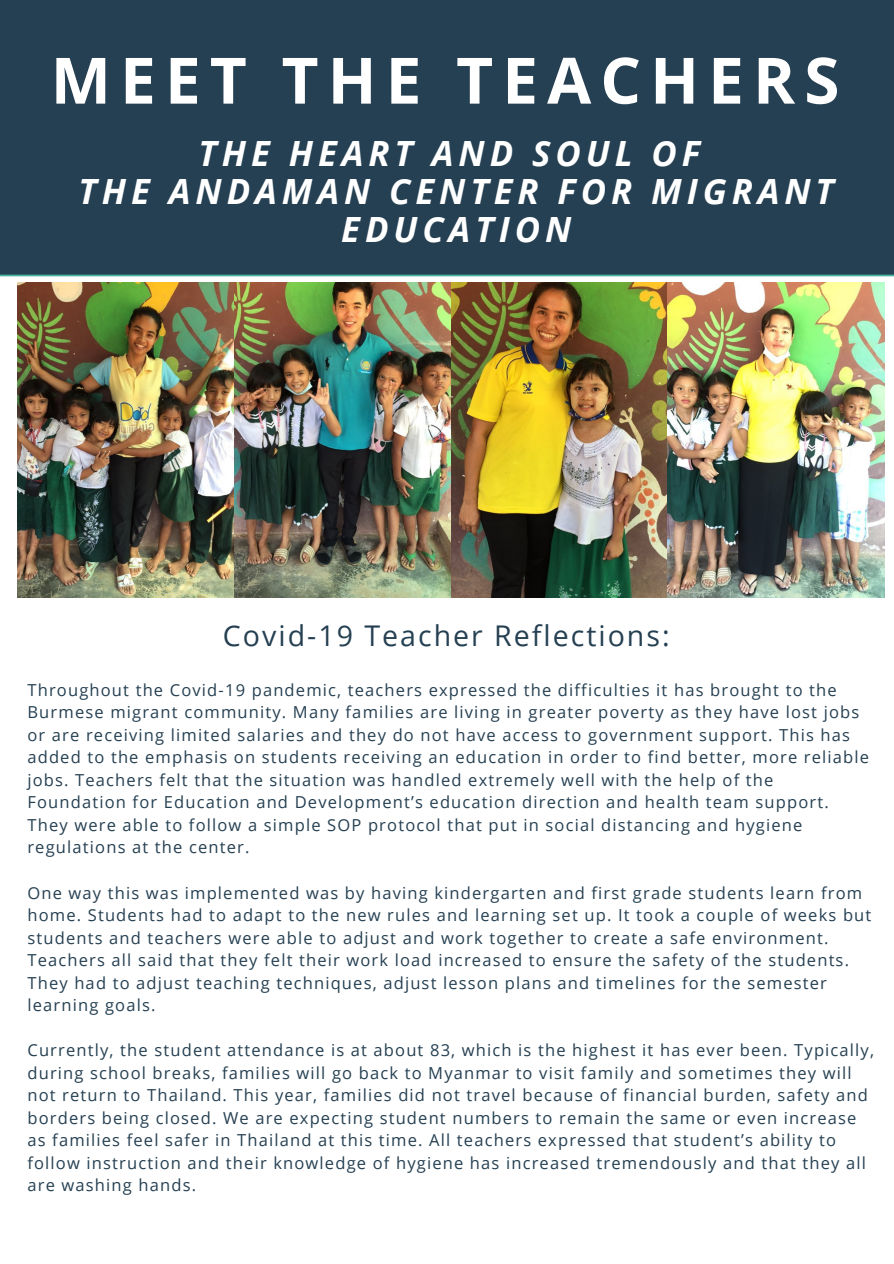
<style>
.page{position:relative;width:894px;height:1264px;background:#fff}
.page>*{position:absolute;margin:0;border:0;box-sizing:border-box;transform-origin:0 0}
.t1{font:700 63.9px "Open Sans";letter-spacing:.14em;color:#fff}
.t2{font:italic 700 34.8px/38.2px "Open Sans";letter-spacing:.14em;color:#fff;text-align:center}
.t3{font:28.5px "Open Sans";letter-spacing:.07em;color:#254052}
.t4{font:16.5px/22.5px "Open Sans";letter-spacing:.07em;color:#254052}
</style>
<div class="page">
<div style="left:0;top:0;width:893px;height:276px;background:#254052"></div>
<svg style="left:0;top:275px;width:893px;height:1px"></svg>
<img style="left:17px;top:282px;width:866px;height:315px">
<p class="t1" style="left:51px;top:35px;width:790px">MEET THE TEACHERS</p>
<p class="t2" style="left:198px;top:133px;width:503px">THE HEART AND SOUL OF</p>
<p class="t2" style="left:79px;top:171px;width:756px">THE ANDAMAN CENTER FOR MIGRANT<br>EDUCATION</p>
<p class="t3" style="left:223px;top:615px;width:448px">Covid-19 Teacher Reflections:</p>
<p class="t4" style="left:27px;top:678px;width:842px">Throughout the Covid-19 pandemic, teachers expressed the difficulties it has brought to the Burmese migrant community. Many families are living in greater poverty as they have lost jobs or are receiving limited salaries and they do not have access to government support. This has added to the emphasis on students receiving an education in order to find better, more reliable jobs. Teachers felt that the situation was handled extremely well with the help of the Foundation for Education and Development’s education direction and health team support.<br>They were able to follow a simple SOP protocol that put in social distancing and hygiene regulations at the center.</p>
<p class="t4" style="left:27px;top:880px;width:845px">One way this was implemented was by having kindergarten and first grade students learn from home. Students had to adapt to the new rules and learning set up. It took a couple of weeks but students and teachers were able to adjust and work together to create a safe environment.<br>Teachers all said that they felt their work load increased to ensure the safety of the students.<br>They had to adjust teaching techniques, adjust lesson plans and timelines for the semester learning goals.</p>
<p class="t4" style="left:27px;top:1038px;width:848px">Currently, the student attendance is at about 83, which is the highest it has ever been. Typically, during school breaks, families will go back to Myanmar to visit family and sometimes they will not return to Thailand. This year, families did not travel because of financial burden, safety and borders being closed. We are expecting student numbers to remain the same or even increase as families feel safer in Thailand at this time. All teachers expressed that student’s ability to follow instruction and their knowledge of hygiene has increased tremendously and that they all are washing hands.</p>
</div>
